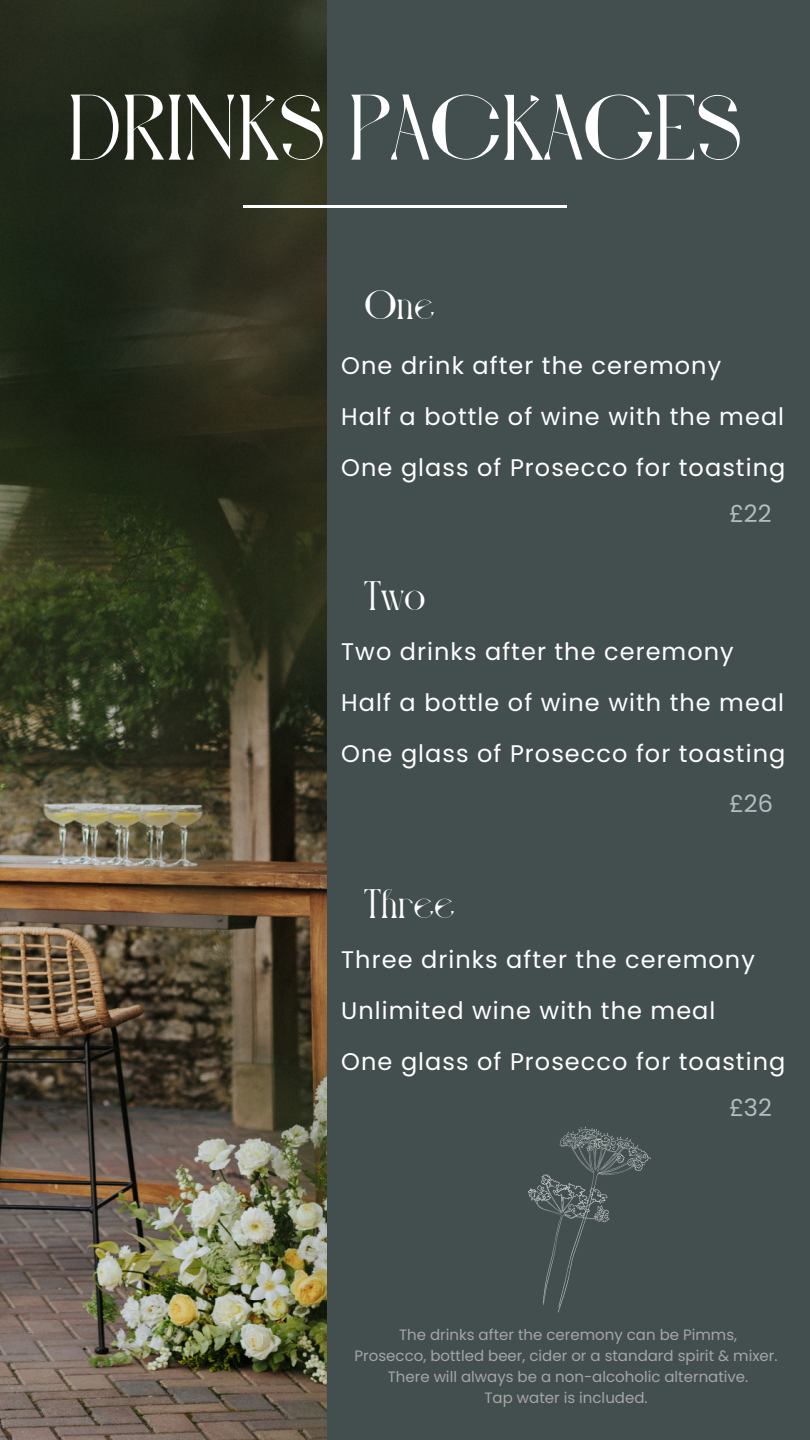
<style>
.page{position:relative;width:810px;height:1440px;background:#434e4e}
.page>*{position:absolute;margin:0;border:0;box-sizing:border-box;transform-origin:0 0}
.t1{font:90.3px "Kousis";color:#fff}
.t2{font:40px "Kousis";color:#fff}
.t3{font:24px/51px "Poppins";letter-spacing:.045em;color:#fff}
.t4{font:24px "Poppins";color:#b0bdc1}
.t5{font:15px "Poppins";color:#a6a6a6}
</style>
<div class="page">
<img style="left:0;top:0;width:326px;height:1440px">
<img style="left:528px;top:1126px;width:123px;height:187px">
<svg style="left:243px;top:206px;width:324px;height:1px"></svg>
<p class="t1" style="left:67px;top:90px;width:677px">DRINKS PACKAGES</p>
<h3 class="t2" style="left:364px;top:288px;width:72px">One</h3>
<h3 class="t3" style="left:341px;top:340px;width:446px">One drink after the ceremony<br>Half a bottle of wine with the meal<br>One glass of Prosecco for toasting</h3>
<p class="t2" style="left:364px;top:580px;width:63px">Two</p>
<p class="t4" style="left:729px;top:497px;width:44px">£22</p>
<h2 class="t3" style="left:341px;top:627px;width:446px">Two drinks after the ceremony<br>Half a bottle of wine with the meal<br>One glass of Prosecco for toasting</h2>
<p class="t2" style="left:364px;top:887px;width:92px">Three</p>
<p class="t4" style="left:729px;top:787px;width:45px">£26</p>
<h3 class="t3" style="left:341px;top:934px;width:415px">Three drinks after the ceremony</h3>
<p class="t3" style="left:341px;top:985px;width:376px">Unlimited wine with the meal</p>
<h3 class="t3" style="left:341px;top:1036px;width:446px">One glass of Prosecco for toasting</h3>
<p class="t4" style="left:729px;top:1091px;width:44px">£32</p>
<h2 class="t5" style="left:399px;top:1324px;width:340px">The drinks after the ceremony can be Pimms,</h2>
<h3 class="t5" style="left:355px;top:1345px;width:424px">Prosecco, bottled beer, cider or a standard spirit &amp; mixer.</h3>
<h3 class="t5" style="left:388px;top:1366px;width:362px">There will always be a non-alcoholic alternative.</h3>
<h2 class="t5" style="left:485px;top:1387px;width:165px">Tap water is included.</h2>
</div>
